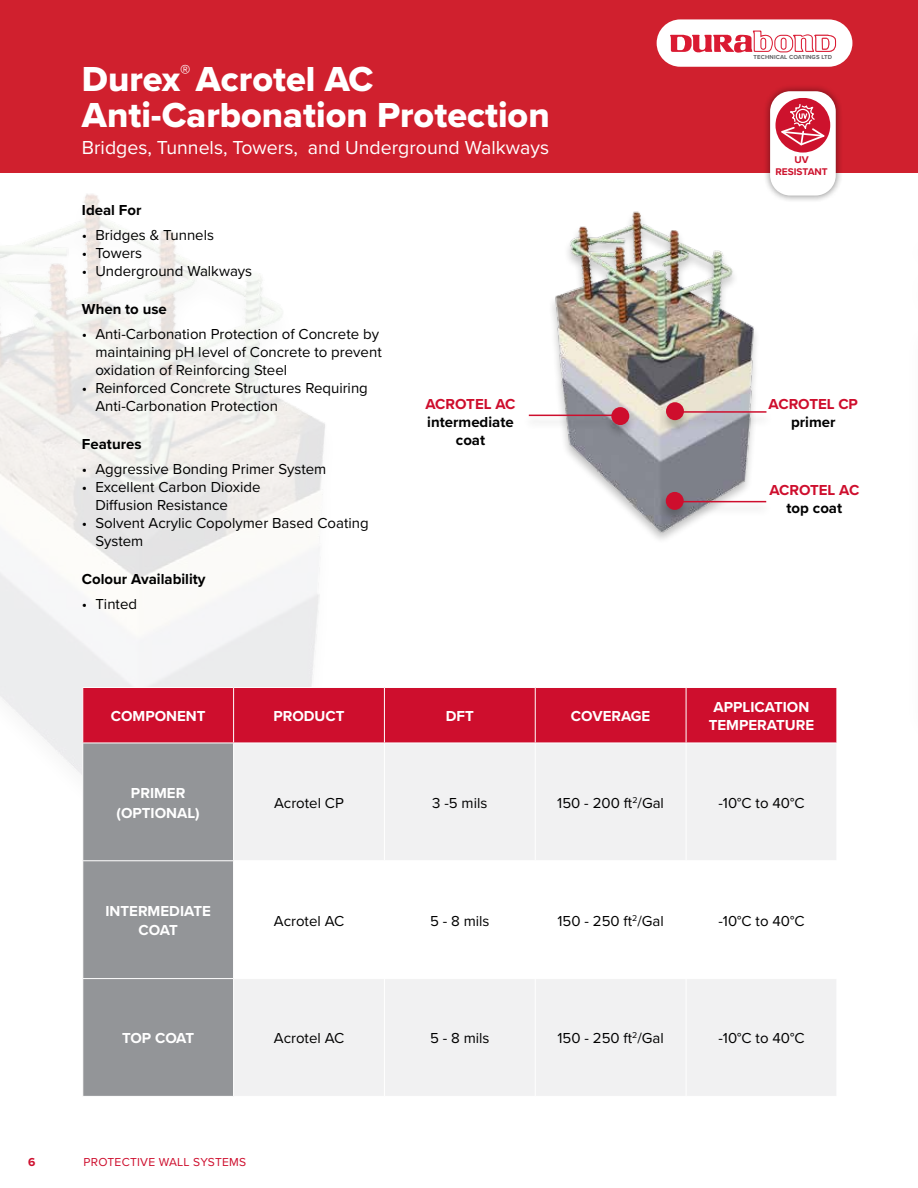
<style>
.page{position:relative;width:918px;height:1188px;background:#fff}
.page>*{position:absolute;margin:0;border:0;box-sizing:border-box;transform-origin:0 0}
.t1{font:36px/36px "Proxima Nova Extrabld";color:#fff}
.t2{font:19.5px "Proxima Nova";color:#fff}
.t3{font:15px/18px "Proxima Nova";color:#000}
.t4{font:700 15px/19.5px "Proxima Nova";color:#fff;text-align:center}
.t5{font:700 15px/18px "Proxima Nova";color:#000;text-align:center}
.t6{font:700 15px "Proxima Nova";color:#ce0e2d}
.t7{font:12px "Proxima Nova";letter-spacing:.02em;color:#ce0e2d}
.t8{font:700 12px "Proxima Nova";color:#ce0e2d}
.t9{font:700 10.05px/12.1px "Proxima Nova";color:#cd122d;text-align:center}
.t10{font:700 6px "Proxima Nova";letter-spacing:.02em;color:#636466}
</style>
<div class="page">
<div style="left:0;top:0;width:918px;height:173px;background:#d0202e"></div>
<div style="left:657px;top:19px;width:195px;height:48px;background:#fff;border-radius:24px"></div>
<svg style="left:670px;top:31px;width:166px;height:22px"></svg>
<img style="left:0;top:194px;width:325px;height:581px">
<img style="left:552px;top:211px;width:204px;height:326px">
<div style="left:762px;top:83px;width:81px;height:120px;background:#000;opacity:.5"></div>
<div style="left:770px;top:91px;width:66px;height:105px;background:#fff;border-radius:20px"></div>
<svg style="left:776px;top:98px;width:54px;height:55px"></svg>
<div style="left:658px;top:491px;width:116px;height:33px;background:#000;opacity:.25"></div>
<hr style="left:679px;top:501px;width:87px;height:1px;background:#ce0e2d">
<div style="left:666px;top:492px;width:18px;height:18px;background:#ce0e2d;border-radius:50%"></div>
<div style="left:658px;top:401px;width:116px;height:34px;background:#000;opacity:.25"></div>
<hr style="left:679px;top:411px;width:87px;height:2px;background:#ce0e2d">
<div style="left:666px;top:402px;width:18px;height:18px;background:#ce0e2d;border-radius:50%"></div>
<div style="left:522px;top:406px;width:115px;height:34px;background:#000;opacity:.25"></div>
<hr style="left:529px;top:415px;width:87px;height:1px;background:#ce0e2d">
<div style="left:611px;top:407px;width:18px;height:18px;background:#ce0e2d;border-radius:50%"></div>
<div style="left:83px;top:688px;width:754px;height:55px;background:#ce0e2d"></div>
<div style="left:83px;top:744px;width:150px;height:352px;background:#939598"></div>
<div style="left:234px;top:744px;width:602px;height:352px;background:#f1f1f2"></div>
<svg style="left:234px;top:861px;width:602px;height:117px"></svg>
<hr style="left:82px;top:687px;width:152px;height:1px;background:#fff">
<hr style="left:82px;top:688px;width:1px;height:55px;background:#fff">
<hr style="left:234px;top:687px;width:150px;height:1px;background:#fff">
<hr style="left:233px;top:688px;width:1px;height:55px;background:#fff">
<hr style="left:384px;top:688px;width:1px;height:55px;background:#fff">
<hr style="left:535px;top:688px;width:1px;height:55px;background:#fff">
<hr style="left:686px;top:688px;width:1px;height:55px;background:#fff">
<hr style="left:82px;top:743px;width:152px;height:1px;background:#fff">
<hr style="left:82px;top:743px;width:1px;height:117px;background:#fff">
<hr style="left:234px;top:743px;width:150px;height:1px;background:#fff">
<hr style="left:233px;top:743px;width:1px;height:117px;background:#fff">
<hr style="left:384px;top:743px;width:1px;height:117px;background:#fff">
<hr style="left:535px;top:743px;width:1px;height:117px;background:#fff">
<hr style="left:686px;top:743px;width:1px;height:117px;background:#fff">
<hr style="left:82px;top:860px;width:152px;height:1px;background:#fff">
<hr style="left:234px;top:860px;width:150px;height:1px;background:#fff">
<hr style="left:384px;top:860px;width:151px;height:1px;background:#fff">
<hr style="left:384px;top:861px;width:1px;height:117px;background:#fff">
<hr style="left:535px;top:860px;width:151px;height:1px;background:#fff">
<hr style="left:535px;top:861px;width:1px;height:117px;background:#fff">
<hr style="left:686px;top:860px;width:151px;height:1px;background:#fff">
<hr style="left:686px;top:861px;width:1px;height:117px;background:#fff">
<hr style="left:82px;top:978px;width:152px;height:1px;background:#fff">
<hr style="left:234px;top:978px;width:150px;height:1px;background:#fff">
<hr style="left:384px;top:978px;width:151px;height:1px;background:#fff">
<hr style="left:384px;top:979px;width:1px;height:117px;background:#fff">
<hr style="left:535px;top:978px;width:151px;height:1px;background:#fff">
<hr style="left:535px;top:979px;width:1px;height:117px;background:#fff">
<hr style="left:686px;top:978px;width:151px;height:1px;background:#fff">
<hr style="left:686px;top:979px;width:1px;height:117px;background:#fff">
<h1 class="t1" style="left:82px;top:61px;width:469px">Durex<sup>®</sup> Acrotel AC<br>Anti-Carbonation Protection</h1>
<h2 class="t2" style="left:82px;top:133px;width:469px">Bridges, Tunnels, Towers, and Underground Walkways</h2>
<p class="t5" style="left:82px;top:200px;width:61px">Ideal For</p>
<p class="t3" style="left:82px;top:225px;width:134px">• Bridges &amp; Tunnels</p>
<p class="t3" style="left:82px;top:243px;width:62px">• Towers</p>
<p class="t3" style="left:82px;top:261px;width:172px">• Underground Walkways</p>
<p class="t5" style="left:82px;top:299px;width:86px">When to use</p>
<p class="t3" style="left:95px;top:324px;width:288px;text-indent:-14px">• Anti-Carbonation Protection of Concrete by maintaining pH level of Concrete to prevent oxidation of Reinforcing Steel</p>
<p class="t3" style="left:95px;top:378px;width:274px;text-indent:-14px">• Reinforced Concrete Structures Requiring<br>Anti-Carbonation Protection</p>
<p class="t5" style="left:82px;top:434px;width:61px">Features</p>
<p class="t3" style="left:82px;top:459px;width:246px">• Aggressive Bonding Primer System</p>
<p class="t3" style="left:95px;top:477px;width:167px;text-indent:-14px">• Excellent Carbon Dioxide<br>Diffusion Resistance</p>
<p class="t3" style="left:95px;top:513px;width:275px;text-indent:-14px">• Solvent Acrylic Copolymer Based Coating<br>System</p>
<p class="t5" style="left:82px;top:569px;width:125px">Colour Availability</p>
<p class="t3" style="left:82px;top:594px;width:57px">• Tinted</p>
<p class="t6" style="left:425px;top:393px;width:92px">ACROTEL AC</p>
<p class="t5" style="left:427px;top:413px;width:88px">intermediate coat</p>
<p class="t10" style="left:754px;top:53px;width:80px">TECHNICAL COATINGS LTD</p>
<p class="t9" style="left:775px;top:153px;width:54px">UV<br>RESISTANT</p>
<p class="t6" style="left:769px;top:392px;width:91px">ACROTEL CP</p>
<p class="t5" style="left:791px;top:412px;width:46px">primer</p>
<p class="t6" style="left:769px;top:479px;width:92px">ACROTEL AC</p>
<p class="t5" style="left:787px;top:499px;width:57px">top coat</p>
<p class="t4" style="left:111px;top:706px;width:96px">COMPONENT</p>
<p class="t4" style="left:273px;top:706px;width:73px">PRODUCT</p>
<p class="t4" style="left:446px;top:706px;width:30px">DFT</p>
<p class="t4" style="left:571px;top:706px;width:81px">COVERAGE</p>
<p class="t4" style="left:709px;top:698px;width:107px;line-height:18px">APPLICATION<br>TEMPERATURE</p>
<p class="t4" style="left:117px;top:783px;width:85px">PRIMER (OPTIONAL)</p>
<p class="t3" style="left:274px;top:793px;width:71px">Acrotel CP</p>
<p class="t3" style="left:432px;top:793px;width:57px">3 -5 mils</p>
<p class="t3" style="left:557px;top:793px;width:108px">150 - 200 ft<sup>2</sup>/Gal</p>
<p class="t3" style="left:718px;top:793px;width:88px">-10°C to 40°C</p>
<p class="t4" style="left:105px;top:901px;width:107px">INTERMEDIATE<br>COAT</p>
<p class="t3" style="left:274px;top:911px;width:72px">Acrotel AC</p>
<p class="t3" style="left:430px;top:911px;width:61px">5 - 8 mils</p>
<p class="t3" style="left:558px;top:911px;width:108px">150 - 250 ft<sup>2</sup>/Gal</p>
<p class="t3" style="left:718px;top:911px;width:88px">-10°C to 40°C</p>
<p class="t4" style="left:122px;top:1028px;width:74px">TOP COAT</p>
<p class="t3" style="left:274px;top:1029px;width:72px">Acrotel AC</p>
<p class="t3" style="left:430px;top:1029px;width:61px">5 - 8 mils</p>
<p class="t3" style="left:558px;top:1029px;width:108px">150 - 250 ft<sup>2</sup>/Gal</p>
<p class="t3" style="left:718px;top:1029px;width:88px">-10°C to 40°C</p>
<p class="t8" style="left:28px;top:1153px;width:9px">6</p>
<p class="t7" style="left:84px;top:1153px;width:164px">PROTECTIVE WALL SYSTEMS</p>
</div>
